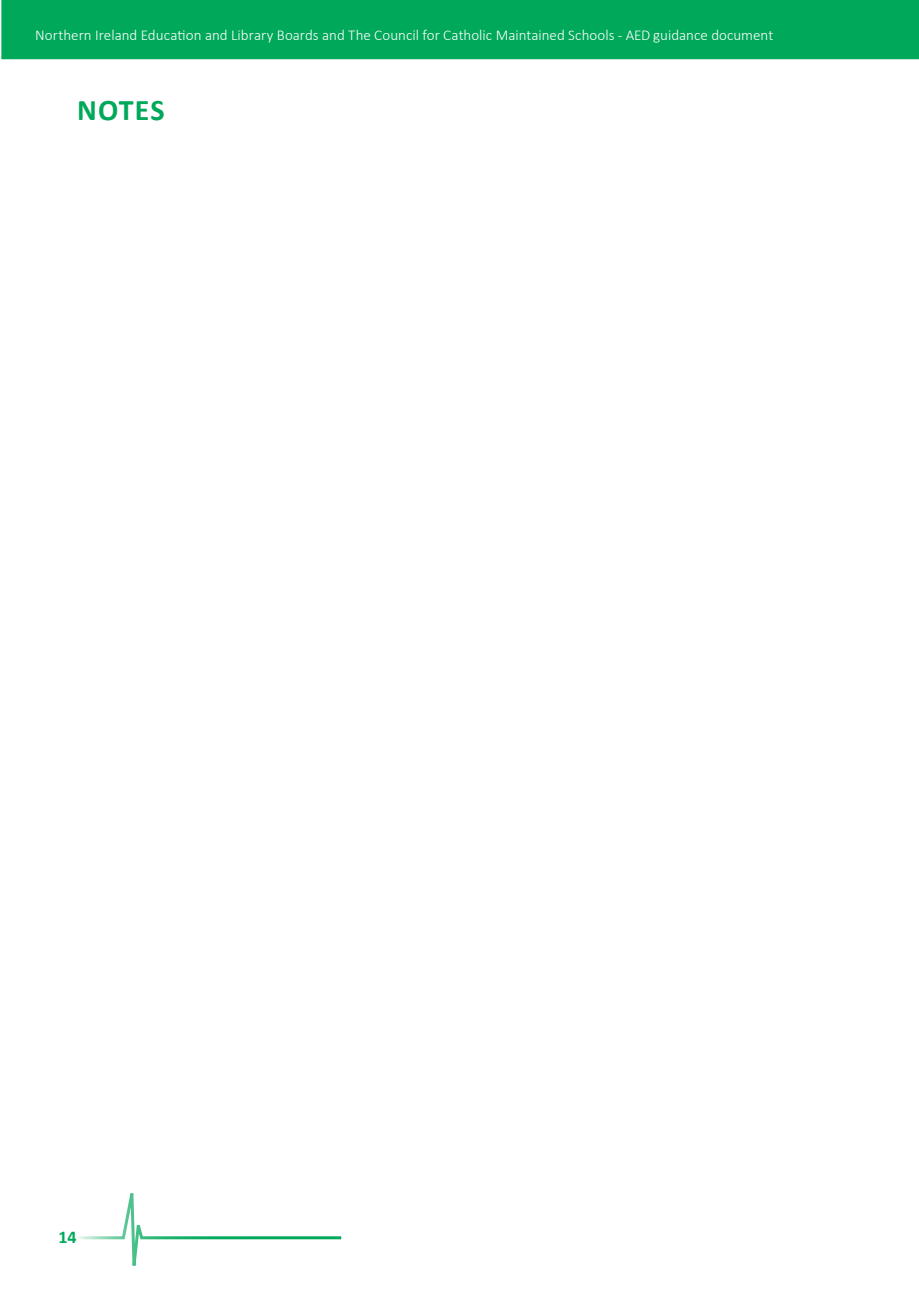
<style>
.page{position:relative;width:919px;height:1289px;background:#fff}
.page>*{position:absolute;margin:0;border:0;box-sizing:border-box;transform-origin:0 0}
.t1{font:700 30px "Calibri";letter-spacing:.035em;color:#00a85a}
.t2{font:700 18px "Calibri";color:#00a85a}
.t3{font:300 15px "Calibri";color:#fff}
</style>
<div class="page">
<svg style="left:78px;top:1193px;width:264px;height:73px"></svg>
<div style="left:1px;top:0;width:905px;height:59px;background:#00a85a"></div>
<svg style="left:906px;top:0;width:12px;height:59px"></svg>
<p class="t3" style="left:35px;top:26px;width:739px">Northern Ireland Education and Library Boards and The Council for Catholic Maintained Schools - AED guidance document</p>
<h1 class="t1" style="left:77px;top:91px;width:89px">NOTES</h1>
<p class="t2" style="left:59px;top:1225px;width:20px">14</p>
</div>
